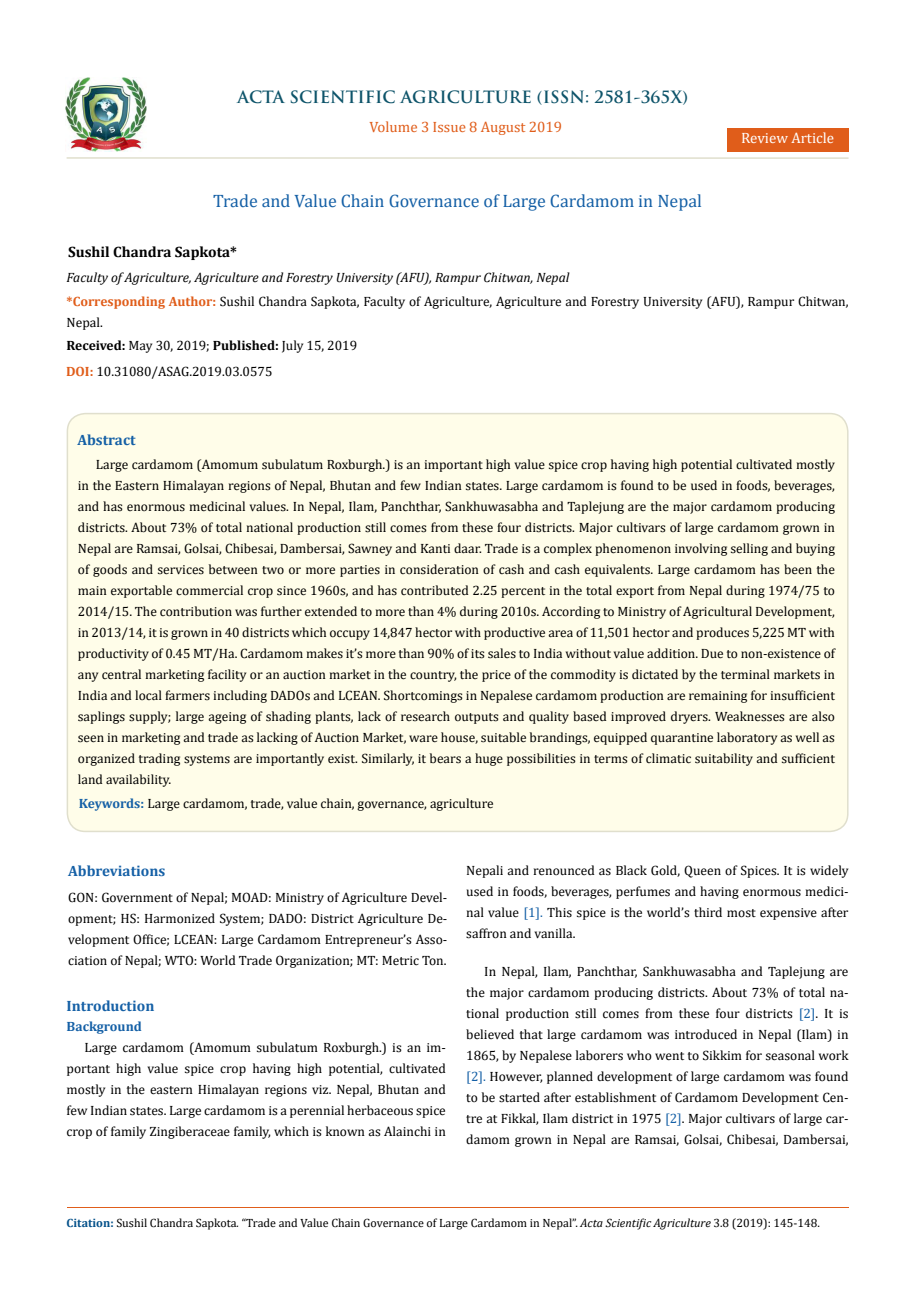
<style>
.page{position:relative;width:917px;height:1314px;background:#fff}
.page>*{position:absolute;margin:0;border:0;box-sizing:border-box;transform-origin:0 0}
.t1{font:18px "Cambria";color:#1560a6}
.t2{font:700 16.5px "Trajan Pro";color:#0e546a}
.t3{font:700 15px "Cambria";color:#1560a6}
.t4{font:15px "Cambria";color:#e05d1a}
.t5{font:700 15px "Cambria";color:#000}
.t6{font:15px "Cambria";color:#fff}
.t7{font:13.5px/21px "Cambria";color:#000;text-align:justify}
.t8{font:700 13.5px "Cambria";color:#1560a6}
.t9{font:12px "Cambria";color:#000}
.s1{font-style:italic}
.s2{font-weight:700;color:#e05d1a}
.s3{font-weight:700}
.s4{font-weight:700;color:#1560a6}
.s5{color:#1560a6}
.s6{font-weight:700;color:#035089}
</style>
<div class="page">
<img style="left:66px;top:77px;width:80px;height:74px">
<div style="left:726px;top:128px;width:122px;height:24px;background:#e05d1a"></div>
<div style="left:67px;top:414px;width:780px;height:417px;background:#fffde9;border-radius:18px"></div>
<div style="left:67px;top:413px;width:781px;height:419px;border:2px solid #e0dfcd;border-radius:18px"></div>
<hr style="left:67px;top:157px;width:781px;height:2px;background:#e0dfcd">
<hr style="left:67px;top:1208px;width:781px;height:1px;background:#e05d1a">
<p class="t2" style="left:237px;top:86px;width:452px">ACTA SCIENTIFIC AGRICULTURE (ISSN: 2581-365X)</p>
<p class="t4" style="left:369px;top:118px;width:194px">Volume 3 Issue 8 August 2019</p>
<p class="t6" style="left:741px;top:129px;width:94px">Review Article</p>
<h1 class="t1" style="left:213px;top:190px;width:490px">Trade and Value Chain Governance of Large Cardamom in Nepal</h1>
<p class="t5" style="left:68px;top:241px;width:170px">Sushil Chandra Sapkota*</p>
<p class="t7" style="left:67px;top:265px;width:783px;line-height:24.3px"><span class="s1">Faculty of Agriculture, Agriculture and Forestry University (AFU), Rampur Chitwan, Nepal<br></span><span class="s2">*Corresponding Author:</span> Sushil Chandra Sapkota, Faculty of Agriculture, Agriculture and Forestry University (AFU), Rampur Chitwan,</p>
<p class="t7" style="left:67px;top:312px;width:38px">Nepal.</p>
<p class="t7" style="left:67px;top:335px;width:292px"><span class="s3">Received:</span> May 30, 2019; <span class="s3">Published:</span> July 15, 2019</p>
<p class="t7" style="left:66px;top:361px;width:208px"><span class="s2">DOI:</span> 10.31080/ASAG.2019.03.0575</p>
<p class="t3" style="left:77px;top:429px;width:60px">Abstract</p>
<p class="t7" style="left:78px;top:454px;width:758px;text-indent:18px">Large cardamom (Amomum subulatum Roxburgh.) is an important high value spice crop having high potential cultivated mostly in the Eastern Himalayan regions of Nepal, Bhutan and few Indian states. Large cardamom is found to be used in foods, beverages, and has enormous medicinal values. In Nepal, Ilam, Panchthar, Sankhuwasabha and Taplejung are the major cardamom producing districts. About 73% of total national production still comes from these four districts. Major cultivars of large cardamom grown in Nepal are Ramsai, Golsai, Chibesai, Dambersai, Sawney and Kanti daar. Trade is a complex phenomenon involving selling and buying of goods and services between two or more parties in consideration of cash and cash equivalents. Large cardamom has been the main exportable commercial crop since 1960s, and has contributed 2.25 percent in the total export from Nepal during 1974/75 to 2014/15. The contribution was further extended to more than 4% during 2010s. According to Ministry of Agricultural Development, in 2013/14, it is grown in 40 districts which occupy 14,847 hector with productive area of 11,501 hector and produces 5,225 MT with productivity of 0.45 MT/Ha. Cardamom makes it’s more than 90% of its sales to India without value addition. Due to non-existence of any central marketing facility or an auction market in the country, the price of the commodity is dictated by the terminal markets in India and local farmers including DADOs and LCEAN. Shortcomings in Nepalese cardamom production are remaining for insufficient saplings supply; large ageing of shading plants, lack of research outputs and quality based improved dryers. Weaknesses are also seen in marketing and trade as lacking of Auction Market, ware house, suitable brandings, equipped quarantine laboratory as well as organized trading systems are importantly exist. Similarly, it bears a huge possibilities in terms of climatic suitability and sufficient land availability.</p>
<p class="t7" style="left:79px;top:793px;width:416px"><span class="s4">Keywords:</span> Large cardamom, trade, value chain, governance, agriculture</p>
<p class="t3" style="left:68px;top:860px;width:99px">Abbreviations</p>
<p class="t7" style="left:68px;top:887px;width:381px">GON: Government of Nepal; MOAD: Ministry of Agriculture Devel&shy;opment; HS: Harmonized System; DADO: District Agriculture De&shy;velopment Office; LCEAN: Large Cardamom Entrepreneur’s Asso&shy;ciation of Nepal; WTO: World Trade Organization; MT: Metric Ton.</p>
<p class="t3" style="left:67px;top:995px;width:89px">Introduction</p>
<p class="t7" style="left:67px;top:1037px;width:381px;text-indent:18px">Large cardamom (Amomum subulatum Roxburgh.) is an im&shy;portant high value spice crop having high potential, cultivated mostly in the eastern Himalayan regions viz. Nepal, Bhutan and few Indian states. Large cardamom is a perennial herbaceous spice crop of family Zingiberaceae family, which is known as Alainchi in</p>
<p class="t8" style="left:67px;top:1017px;width:77px">Background</p>
<p class="t7" style="left:466px;top:860px;width:384px">Nepali and renounced as Black Gold, Queen of Spices. It is widely used in foods, beverages, perfumes and having enormous medici&shy;nal value <span class="s5">[1].</span> This spice is the world’s third most expensive after saffron and vanilla.</p>
<p class="t7" style="left:466px;top:960px;width:384px;text-indent:18px">In Nepal, Ilam, Panchthar, Sankhuwasabha and Taplejung are the major cardamom producing districts. About 73% of total na&shy;tional production still comes from these four districts <span class="s5">[2]</span>. It is believed that large cardamom was introduced in Nepal (Ilam) in 1865, by Nepalese laborers who went to Sikkim for seasonal work <span class="s5">[2].</span> However, planned development of large cardamom was found to be started after establishment of Cardamom Development Cen&shy;tre at Fikkal, Ilam district in 1975 <span class="s5">[2]</span>. Major cultivars of large car&shy;damom grown in Nepal are Ramsai, Golsai, Chibesai, Dambersai,</p>
<p class="t9" style="left:67px;top:1216px;width:754px"><span class="s6">Citation:</span> Sushil Chandra Sapkota<span class="s1">.</span> “Trade and Value Chain Governance of Large Cardamom in Nepal”. <span class="s1">Acta Scientific Agriculture</span> 3.8 (2019): 145-148.</p>
</div>
